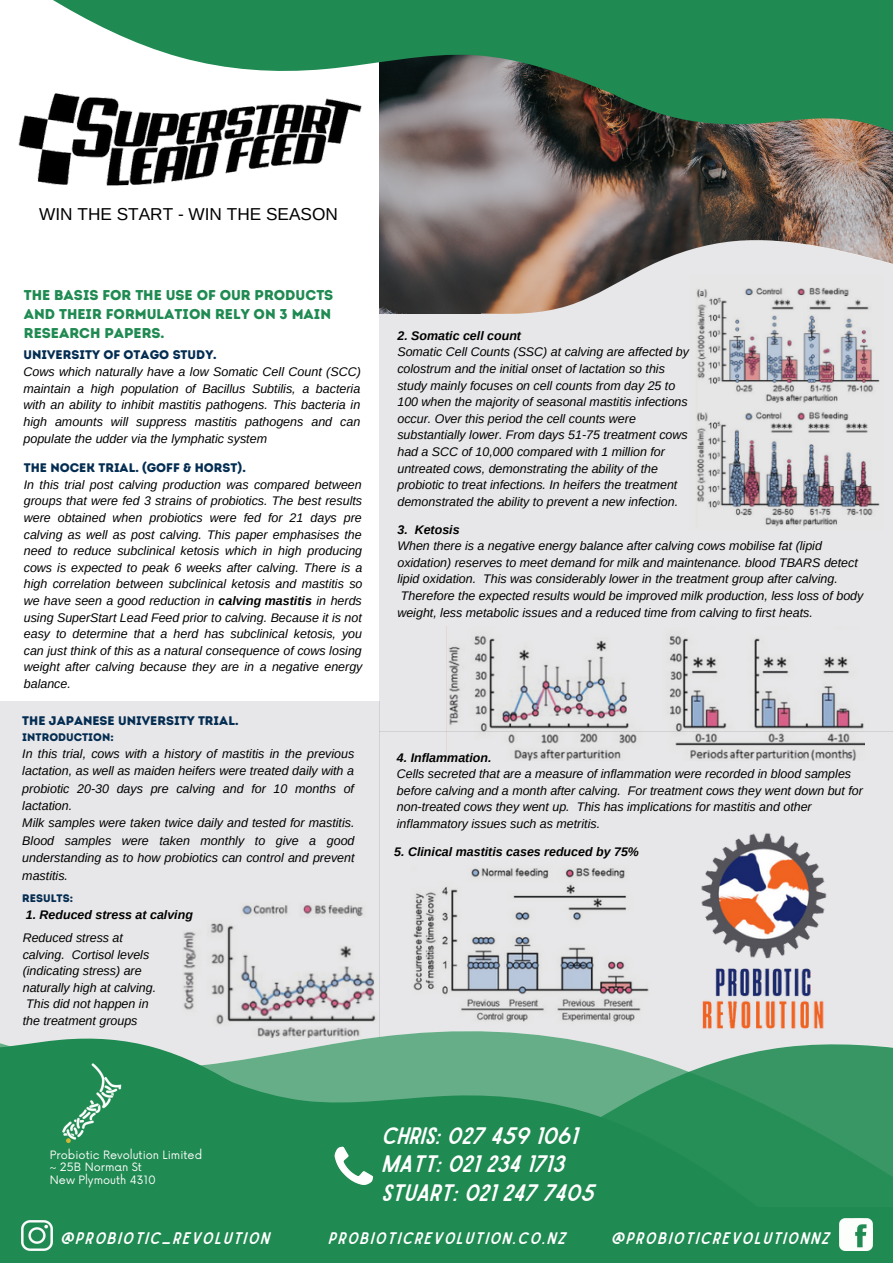
<style>
.page{position:relative;width:893px;height:1264px;background:#fff}
.page>*{position:absolute;margin:0;border:0;box-sizing:border-box;transform-origin:0 0}
.t1{font:22.8px/28.7px "Sailors";color:#fff}
.t2{font:17.25px "Arimo";color:#000}
.t3{font:16.05px "Sailors";letter-spacing:.1em;color:#fff}
.t4{font:14.25px/19px "Intro Rust Base";color:#1f8a51}
.t5{font:italic 12.45px/16.6px "Arimo";color:#000}
.t6{font:italic 700 12.45px "Arimo";color:#000}
.t7{font:12.45px "Intro Rust Base";color:#042d52}
.t8{font:11.25px/12.3px "Now";color:#fdfdfd}
.t9{font:10.95px "Intro Rust Base";color:#042d52}
.s1{font-weight:700}
</style>
<div class="page">
<img style="left:379px;top:141px;width:513px;height:173px">
<svg style="left:475px;top:0;width:417px;height:178px;background:#407551"></svg>
<svg style="left:53px;top:0;width:598px;height:141px;background:#538c6c"></svg>
<svg style="left:474px;top:209px;width:418px;height:105px;background:#978a84"></svg>
<div style="left:379px;top:314px;width:513px;height:417px;background:#e7e6e8"></div>
<svg style="left:379px;top:731px;width:513px;height:207px;background:#e1e0e2"></svg>
<div style="left:0;top:700px;width:379px;height:398px;background:#e7e6e8"></div>
<svg style="left:183px;top:941px;width:709px;height:65px;fill:#e6e6e7"></svg>
<svg style="left:0;top:992px;width:336px;height:215px;fill:#1f8a51"></svg>
<svg style="left:118px;top:1006px;width:242px;height:201px;fill:#1f8a51"></svg>
<svg style="left:360px;top:987px;width:532px;height:220px;background:#57a37b"></svg>
<div style="left:0;top:1207px;width:892px;height:55px;background:#1f8a51"></div>
<img style="left:44px;top:1054px;width:97px;height:98px">
<img style="left:331px;top:1135px;width:48px;height:63px">
<img style="left:22px;top:1220px;width:30px;height:30px">
<img style="left:839px;top:1218px;width:33px;height:32px">
<div style="left:807px;top:0;width:85px;height:36px;background:#1f8a51"></div>
<img style="left:18px;top:82px;width:353px;height:104px">
<img style="left:696px;top:825px;width:138px;height:113px">
<img style="left:691px;top:274px;width:192px;height:253px">
<img style="left:695px;top:938px;width:140px;height:112px">
<h2 class="t2" style="left:39px;top:204px;width:300px">WIN THE START - WIN THE SEASON</h2>
<p class="t4" style="left:24px;top:285px;width:311px">THE BASIS FOR THE USE OF OUR PRODUCTS<br>AND THEIR FORMULATION RELY ON 3 MAIN<br>RESEARCH PAPERS.</p>
<p class="t7" style="left:23px;top:347px;width:195px">UNIVERSITY OF OTAGO STUDY.</p>
<p class="t5" style="left:23px;top:363px;width:339px;text-align:justify">Cows which naturally have a low Somatic Cell Count (SCC) maintain a high population of Bacillus Subtilis, a bacteria with an ability to inhibit mastitis pathogens. This bacteria in high amounts will suppress mastitis pathogens and can populate the udder via the lymphatic system</p>
<p class="t7" style="left:24px;top:460px;width:223px">THE NOCEK TRIAL. (GOFF &amp; HORST).</p>
<p class="t5" style="left:24px;top:476px;width:340px;text-align:justify">In this trial post calving production was compared between groups that were fed 3 strains of probiotics. The best results were obtained when probiotics were fed for 21 days pre calving as well as post calving. This paper emphasises the need to reduce subclinical ketosis which in high producing cows is expected to peak 6 weeks after calving. There is a high correlation between subclinical ketosis and mastitis so we have seen a good reduction in <span class="s1">calving mastitis</span> in herds using SuperStart Lead Feed prior to calving. Because it is not easy to determine that a herd has subclinical ketosis, you can just think of this as a natural consequence of cows losing weight after calving because they are in a negative energy balance.</p>
<p class="t7" style="left:22px;top:713px;width:218px">THE JAPANESE UNIVERSITY TRIAL.</p>
<p class="t9" style="left:22px;top:731px;width:93px">INTRODUCTION:</p>
<p class="t5" style="left:22px;top:744px;width:334px;line-height:17.4px">In this trial, cows with a history of mastitis in the previous lactation, as well as maiden heifers were treated daily with a probiotic 20-30 days pre calving and for 10 months of lactation.<br>Milk samples were taken twice daily and tested for mastitis.<br>Blood samples were taken monthly to give a good understanding as to how probiotics can control and prevent mastitis.</p>
<p class="t9" style="left:22px;top:892px;width:52px">RESULTS:</p>
<p class="t6" style="left:26px;top:907px;width:169px">1. Reduced stress at calving</p>
<p class="t5" style="left:23px;top:929px;width:135px">Reduced stress at calving. Cortisol levels (indicating stress) are naturally high at calving.<br>This did not happen in the treatment groups</p>
<p class="t6" style="left:397px;top:328px;width:125px">2. Somatic cell count</p>
<p class="t5" style="left:397px;top:344px;width:293px">Somatic Cell Counts (SSC) at calving are affected by colostrum and the initial onset of lactation so this study mainly focuses on cell counts from day 25 to 100 when the majority of seasonal mastitis infections occur. Over this period the cell counts were substantially lower. From days 51-75 treatment cows had a SCC of 10,000 compared with 1 million for untreated cows, demonstrating the ability of the probiotic to treat infections. In heifers the treatment demonstrated the ability to prevent a new infection.</p>
<p class="t6" style="left:397px;top:522px;width:64px">3. Ketosis</p>
<p class="t5" style="left:397px;top:537px;width:467px">When there is a negative energy balance after calving cows mobilise fat (lipid oxidation) reserves to meet demand for milk and maintenance. blood TBARS detect lipid oxidation. This was considerably lower in the treatment group after calving.<br>Therefore the expected results would be improved milk production, less loss of body weight, less metabolic issues and a reduced time from calving to first heats.</p>
<p class="t6" style="left:397px;top:750px;width:96px">4. Inflammation.</p>
<p class="t5" style="left:397px;top:765px;width:467px">Cells secreted that are a measure of inflammation were recorded in blood samples before calving and a month after calving. For treatment cows they went down but for non-treated cows they went up. This has implications for mastitis and other inflammatory issues such as metritis.</p>
<p class="t6" style="left:394px;top:844px;width:246px">5. Clinical mastitis cases reduced by 75%</p>
<p class="t8" style="left:50px;top:1149px;width:154px">Probiotic Revolution Limited ~ 25B Norman St<br>New Plymouth 4310</p>
<h1 class="t1" style="left:381px;top:1121px;width:214px">CHRIS: 027 459 1061<br>MATT: 021 234 1713<br>STUART: 021 247 7405</h1>
<h1 class="t1" style="left:391px;top:1130px;width:197px;line-height:37.7px">CHRIS: 027 459 1061<br>MATT: 021 234 1713</h1>
<p class="t3" style="left:60px;top:1232px;width:210px">@PROBIOTIC_REVOLUTION</p>
<p class="t3" style="left:327px;top:1232px;width:239px">PROBIOTICREVOLUTION.CO.NZ</p>
<p class="t3" style="left:610px;top:1231px;width:219px">@PROBIOTICREVOLUTIONNZ</p>
</div>
